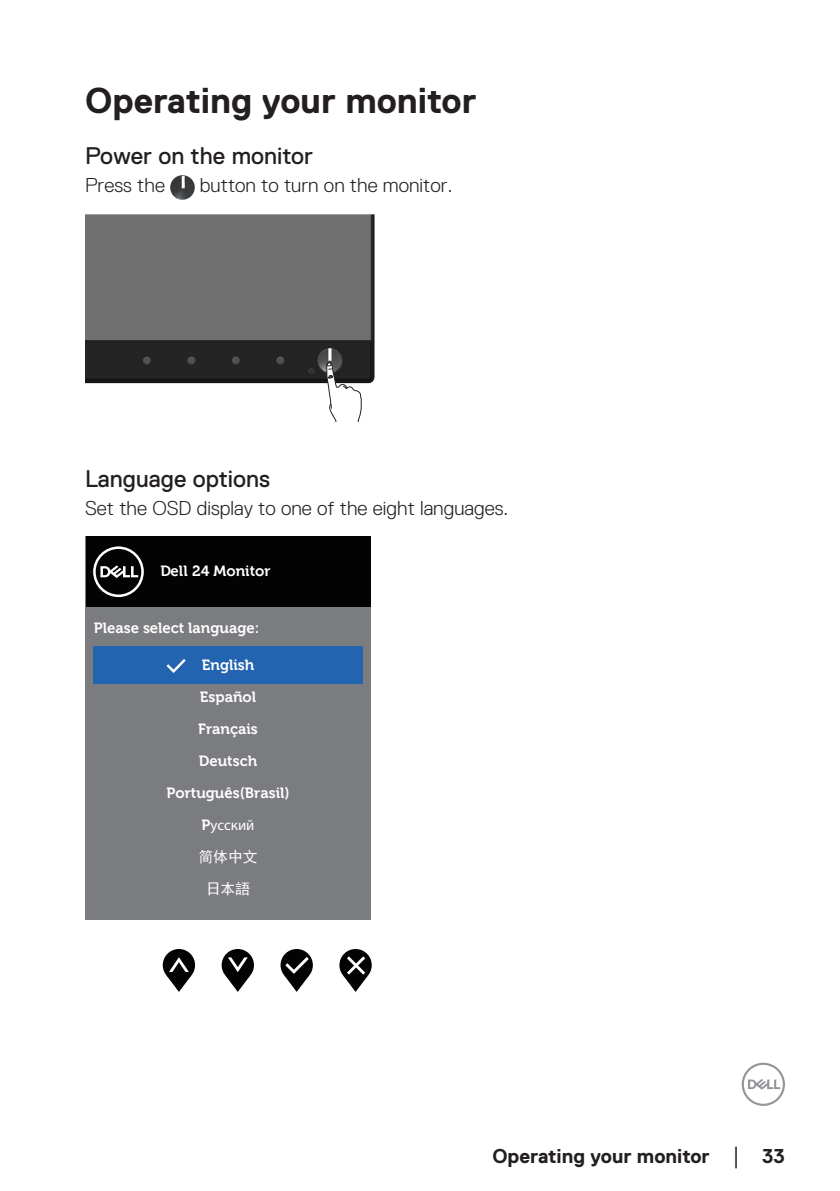
<style>
.page{position:relative;width:840px;height:1191px;background:#fff}
.page>*{position:absolute;margin:0;border:0;box-sizing:border-box;transform-origin:0 0}
.Head1{font:700 36px "Dell Replica";color:#231f20}
.Head2{font:24px "Dell Replica";color:#231f20}
.text{font:300 20px "Dell Replica";color:#231f20}
.t1{font:700 20px "Dell Replica";color:#231f20}
.t2{font:700 14.8px/32px "Museo For Dell";color:#fff}
.t3{font:14.8px/32px "Sim Hei";color:#fff;text-align:center}
.t4{font:14.8px "Myriad Pro";color:#fff}
.s1{font-family:"Museo For Dell";font-weight:700}
.s2{font-family:"Times New Roman";font-weight:400;font-size:18px}
</style>
<div class="page">
<svg style="left:741px;top:1062px;width:43px;height:44px"></svg>
<img style="left:170px;top:175px;width:25px;height:25px;border-radius:12px">
<img style="left:85px;top:214px;width:290px;height:170px">
<svg style="left:326px;top:362px;width:35px;height:59px"></svg>
<div style="left:85px;top:536px;width:286px;height:384px;background:#7b7c7f"></div>
<div style="left:86px;top:536px;width:284px;height:71px;background:#030303"></div>
<div style="left:93px;top:647px;width:269px;height:37px;background:#2264b0"></div>
<svg style="left:93px;top:546px;width:51px;height:51px"></svg>
<svg style="left:166px;top:659px;width:20px;height:14px"></svg>
<div style="left:163px;top:949px;width:32px;height:32px;background:#030303;border-radius:50%"></div>
<svg style="left:166px;top:957px;width:25px;height:35px"></svg>
<svg style="left:280px;top:949px;width:33px;height:32px"></svg>
<div style="left:221px;top:949px;width:33px;height:32px;background:#030303;border-radius:50%"></div>
<svg style="left:225px;top:957px;width:25px;height:35px"></svg>
<div style="left:339px;top:949px;width:32px;height:32px;background:#030303;border-radius:50%"></div>
<svg style="left:282px;top:953px;width:30px;height:39px"></svg>
<svg style="left:343px;top:953px;width:25px;height:39px"></svg>
<p class="Head1" style="left:85px;top:81px;width:392px">Operating your monitor</p>
<p class="Head2" style="left:85px;top:142px;width:229px">Power on the monitor</p>
<p class="text" style="left:85px;top:174px;width:81px">Press the</p>
<p class="text" style="left:200px;top:174px;width:254px">button to turn on the monitor.</p>
<p class="Head2" style="left:85px;top:465px;width:186px">Language options</p>
<p class="text" style="left:85px;top:497px;width:424px">Set the OSD display to one of the eight languages.</p>
<p class="t2" style="left:160px;top:555px;width:112px">Dell 24 Monitor</p>
<p class="t2" style="left:94px;top:612px;width:167px">Please select language:</p>
<p class="t2" style="left:200px;top:649px;width:58px">English<br>Español</p>
<p class="t2" style="left:198px;top:713px;width:61px">Français</p>
<p class="t2" style="left:199px;top:745px;width:60px">Deutsch</p>
<p class="t2" style="left:166px;top:777px;width:124px">Português(Brasil)</p>
<p class="t4" style="left:201px;top:816px;width:54px"><span class="s1">P</span>усский</p>
<p class="t3" style="left:198px;top:841px;width:61px">简体中文日本語</p>
<h3 class="t1" style="left:492px;top:1144px;width:294px">Operating your monitor <span class="s2">│</span> 33</h3>
</div>
